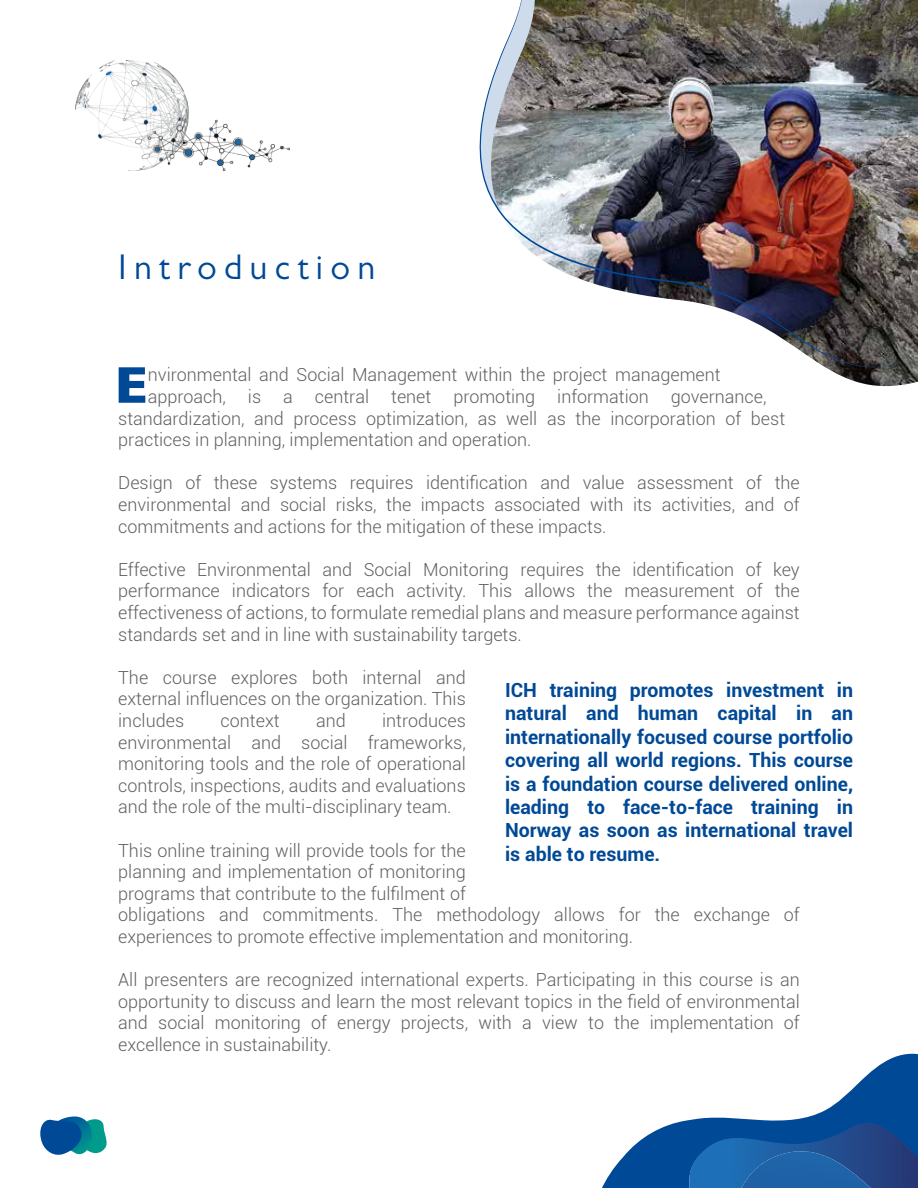
<style>
.page{position:relative;width:918px;height:1188px;background:#fff}
.page>*{position:absolute;margin:0;border:0;box-sizing:border-box;transform-origin:0 0}
.t1{font:800 52.35px "Gill Sans";color:#004996}
.t2{font:36px "Gill Sans";letter-spacing:.2em;color:#004996}
.t3{font:700 19.5px/23.4px "Roboto";color:#004996;text-align:justify}
.t4{font:300 18px/21.6px "Roboto";color:#606060;text-align:justify}
</style>
<div class="page">
<svg style="left:602px;top:1054px;width:316px;height:134px"></svg>
<img style="left:76px;top:61px;width:214px;height:110px">
<svg style="left:40px;top:1116px;width:67px;height:39px"></svg>
<img style="left:825px;top:0;width:93px;height:387px">
<img style="left:479px;top:0;width:428px;height:367px">
<h2 class="t2" style="left:118px;top:246px;width:258px">Introduction</h2>
<h1 class="t1" style="left:114px;top:354px;width:35px">E</h1>
<p class="t4" style="left:148px;top:364px;width:574px">nvironmental and Social Management within the project management</p>
<p class="t4" style="left:148px;top:385px;width:620px">approach, is a central tenet promoting information governance,</p>
<p class="t4" style="left:118px;top:407px;width:668px">standardization, and process optimization, as well as the incorporation of best</p>
<p class="t4" style="left:118px;top:429px;width:415px">practices in planning, implementation and operation.</p>
<p class="t4" style="left:118px;top:472px;width:683px">Design of these systems requires identification and value assessment of the environmental and social risks, the impacts associated with its activities, and of commitments and actions for the mitigation of these impacts.</p>
<p class="t4" style="left:118px;top:558px;width:683px">Effective Environmental and Social Monitoring requires the identification of key performance indicators for each activity. This allows the measurement of the effectiveness of actions, to formulate remedial plans and measure performance against standards set and in line with sustainability targets.</p>
<p class="t4" style="left:118px;top:666px;width:349px">The course explores both internal and external influences on the organization. This includes</p>
<p class="t3" style="left:505px;top:678px;width:350px">ICH training promotes investment in natural and human capital in an internationally focused course portfolio covering all world regions. This course is a foundation course delivered online, leading to face-to-face training in Norway as soon as international travel is able to resume.</p>
<p class="t4" style="left:118px;top:709px;width:349px;text-indent:264px">introduces environmental and social frameworks, monitoring tools and the role of operational controls, inspections, audits and evaluations and the role of the multi-disciplinary team.</p>
<p class="t4" style="left:118px;top:839px;width:683px;text-align:left">This online training will provide tools for the<br>planning and implementation of monitoring<br>programs that contribute to the fulfilment of<br>obligations and commitments. The methodology allows for the exchange of experiences to promote effective implementation and monitoring.</p>
<p class="t4" style="left:118px;top:969px;width:683px">All presenters are recognized international experts. Participating in this course is an opportunity to discuss and learn the most relevant topics in the field of environmental and social monitoring of energy projects, with a view to the implementation of excellence in sustainability.</p>
<p class="t4" style="left:221px;top:709px;width:60px">context</p>
<p class="t4" style="left:316px;top:709px;width:31px">and</p>
</div>
